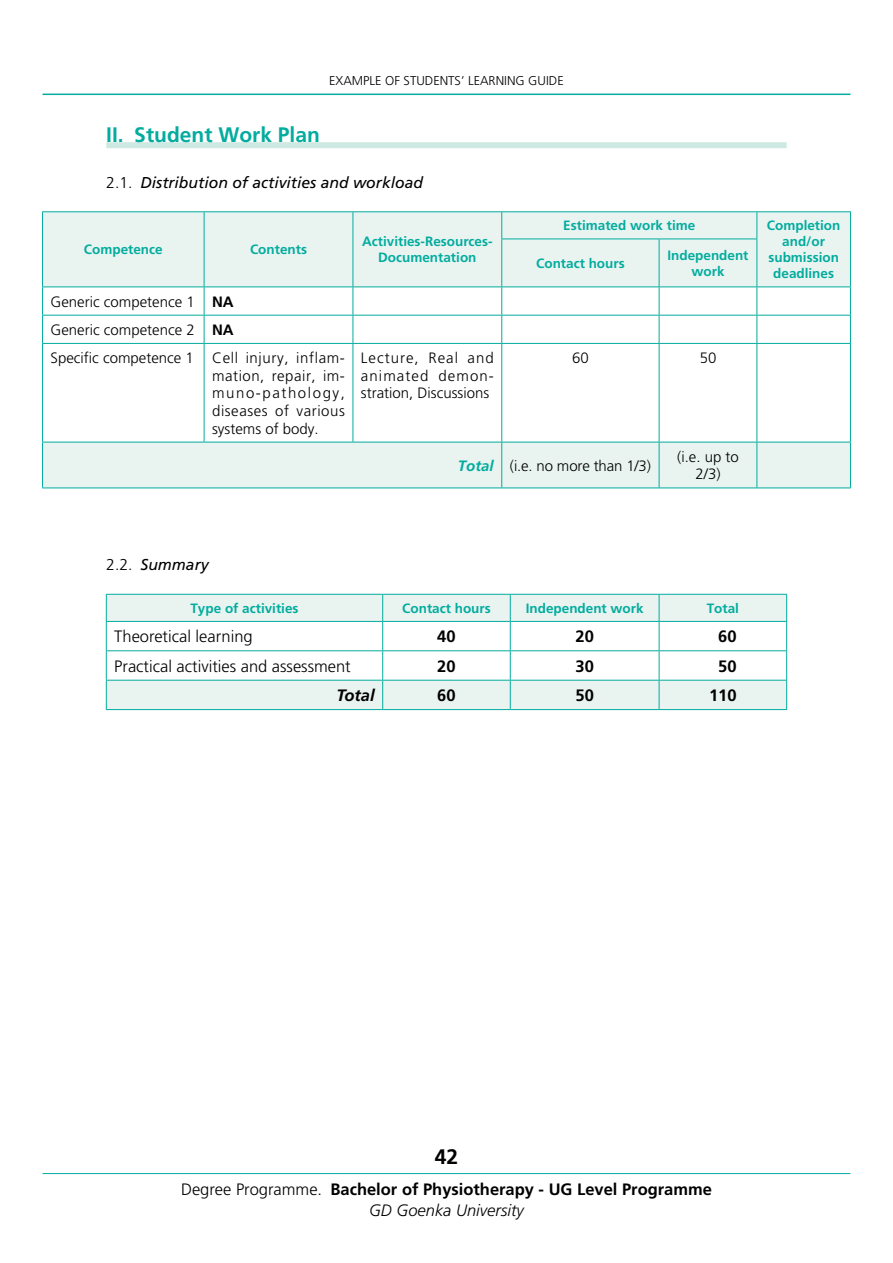
<style>
.page{position:relative;width:893px;height:1263px;background:#fff}
.page>*{position:absolute;margin:0;border:0;box-sizing:border-box;transform-origin:0 0}
.t1{font:700 21px "Frutiger LT Std";color:#03ac9e}
.t2{font:700 21px "Frutiger LT Std";color:#000}
.t3{font:700 16.5px/21px "Frutiger LT Std";color:#000;text-align:center}
.t4{font:300 16.5px "Frutiger LT Std";color:#000}
.t5{font:italic 700 16.5px "Frutiger LT Std";color:#000}
.t6{font:italic 15.75px "Frutiger LT Std";color:#000}
.t7{font:300 15px/17.5px "Frutiger LT Std";color:#000;text-align:justify}
.t8{font:700 13.5px/16px "Frutiger LT Std";color:#03ac9e;text-align:center}
.t9{font:300 12.75px "Frutiger LT Std";color:#000}
.s1{font-weight:300;font-style:normal}
.s2{font-weight:700}
.s3{font-weight:700;font-style:italic;color:#03ac9e}
.s4{font-weight:300}
.s5{font-weight:300;font-style:italic}
</style>
<div class="page">
<hr style="left:43px;top:94px;width:807px;height:1px;background:#03ac9e">
<hr style="left:43px;top:1173px;width:807px;height:1px;background:#03ac9e">
<div style="left:106px;top:142px;width:681px;height:6px;background:#cee8e2"></div>
<svg style="left:43px;top:212px;width:807px;height:276px"></svg>
<hr style="left:42px;top:211px;width:162px;height:1px;background:#03ac9e">
<svg style="left:42px;top:212px;width:1px;height:27px"></svg>
<hr style="left:204px;top:211px;width:149px;height:1px;background:#03ac9e">
<svg style="left:204px;top:212px;width:1px;height:27px"></svg>
<hr style="left:353px;top:211px;width:149px;height:1px;background:#03ac9e">
<svg style="left:353px;top:212px;width:1px;height:27px"></svg>
<hr style="left:42px;top:239px;width:1px;height:47px;background:#03ac9e">
<hr style="left:204px;top:239px;width:1px;height:47px;background:#03ac9e">
<hr style="left:353px;top:239px;width:1px;height:47px;background:#03ac9e">
<hr style="left:502px;top:211px;width:157px;height:1px;background:#03ac9e">
<svg style="left:501px;top:212px;width:1px;height:27px"></svg>
<hr style="left:659px;top:211px;width:98px;height:1px;background:#03ac9e">
<hr style="left:757px;top:211px;width:94px;height:1px;background:#03ac9e">
<svg style="left:756px;top:212px;width:1px;height:27px"></svg>
<svg style="left:850px;top:212px;width:1px;height:27px"></svg>
<hr style="left:850px;top:239px;width:1px;height:47px;background:#03ac9e">
<hr style="left:501px;top:239px;width:158px;height:1px;background:#03ac9e">
<hr style="left:501px;top:239px;width:1px;height:47px;background:#03ac9e">
<hr style="left:659px;top:239px;width:98px;height:1px;background:#03ac9e">
<hr style="left:659px;top:239px;width:1px;height:47px;background:#03ac9e">
<hr style="left:756px;top:239px;width:1px;height:47px;background:#03ac9e">
<hr style="left:42px;top:286px;width:162px;height:1px;background:#03ac9e">
<hr style="left:204px;top:286px;width:149px;height:1px;background:#03ac9e">
<hr style="left:353px;top:286px;width:149px;height:1px;background:#03ac9e">
<hr style="left:502px;top:286px;width:157px;height:1px;background:#03ac9e">
<hr style="left:659px;top:286px;width:98px;height:1px;background:#03ac9e">
<hr style="left:757px;top:286px;width:94px;height:1px;background:#03ac9e">
<hr style="left:42px;top:315px;width:162px;height:1px;background:#03ac9e">
<svg style="left:42px;top:287px;width:1px;height:56px"></svg>
<hr style="left:204px;top:315px;width:149px;height:1px;background:#03ac9e">
<svg style="left:204px;top:287px;width:1px;height:56px"></svg>
<hr style="left:353px;top:315px;width:149px;height:1px;background:#03ac9e">
<svg style="left:353px;top:287px;width:1px;height:56px"></svg>
<hr style="left:502px;top:315px;width:157px;height:1px;background:#03ac9e">
<svg style="left:501px;top:287px;width:1px;height:56px"></svg>
<hr style="left:659px;top:315px;width:98px;height:1px;background:#03ac9e">
<svg style="left:659px;top:287px;width:1px;height:56px"></svg>
<hr style="left:757px;top:315px;width:94px;height:1px;background:#03ac9e">
<svg style="left:756px;top:287px;width:1px;height:56px"></svg>
<svg style="left:850px;top:287px;width:1px;height:56px"></svg>
<hr style="left:42px;top:343px;width:162px;height:1px;background:#03ac9e">
<hr style="left:42px;top:344px;width:1px;height:98px;background:#03ac9e">
<hr style="left:204px;top:343px;width:149px;height:1px;background:#03ac9e">
<hr style="left:204px;top:344px;width:1px;height:98px;background:#03ac9e">
<hr style="left:353px;top:343px;width:149px;height:1px;background:#03ac9e">
<hr style="left:353px;top:344px;width:1px;height:98px;background:#03ac9e">
<hr style="left:502px;top:343px;width:157px;height:1px;background:#03ac9e">
<hr style="left:501px;top:344px;width:1px;height:98px;background:#03ac9e">
<hr style="left:659px;top:343px;width:98px;height:1px;background:#03ac9e">
<hr style="left:659px;top:344px;width:1px;height:98px;background:#03ac9e">
<hr style="left:757px;top:343px;width:94px;height:1px;background:#03ac9e">
<hr style="left:756px;top:344px;width:1px;height:98px;background:#03ac9e">
<hr style="left:850px;top:344px;width:1px;height:98px;background:#03ac9e">
<hr style="left:42px;top:442px;width:162px;height:1px;background:#03ac9e">
<hr style="left:42px;top:442px;width:1px;height:46px;background:#03ac9e">
<hr style="left:204px;top:442px;width:149px;height:1px;background:#03ac9e">
<hr style="left:353px;top:442px;width:149px;height:1px;background:#03ac9e">
<hr style="left:502px;top:442px;width:157px;height:1px;background:#03ac9e">
<hr style="left:501px;top:442px;width:1px;height:46px;background:#03ac9e">
<hr style="left:659px;top:442px;width:98px;height:1px;background:#03ac9e">
<hr style="left:659px;top:442px;width:1px;height:46px;background:#03ac9e">
<hr style="left:757px;top:442px;width:94px;height:1px;background:#03ac9e">
<hr style="left:756px;top:442px;width:1px;height:46px;background:#03ac9e">
<hr style="left:850px;top:442px;width:1px;height:46px;background:#03ac9e">
<hr style="left:42px;top:488px;width:162px;height:1px;background:#03ac9e">
<hr style="left:204px;top:488px;width:149px;height:1px;background:#03ac9e">
<hr style="left:353px;top:488px;width:149px;height:1px;background:#03ac9e">
<hr style="left:502px;top:488px;width:157px;height:1px;background:#03ac9e">
<hr style="left:659px;top:488px;width:98px;height:1px;background:#03ac9e">
<hr style="left:757px;top:488px;width:94px;height:1px;background:#03ac9e">
<svg style="left:107px;top:595px;width:679px;height:114px;fill:#e9f4f1"></svg>
<hr style="left:106px;top:594px;width:277px;height:1px;background:#03ac9e">
<hr style="left:383px;top:594px;width:127px;height:1px;background:#03ac9e">
<hr style="left:510px;top:594px;width:149px;height:1px;background:#03ac9e">
<hr style="left:659px;top:594px;width:128px;height:1px;background:#03ac9e">
<hr style="left:106px;top:621px;width:277px;height:1px;background:#03ac9e">
<hr style="left:383px;top:621px;width:127px;height:1px;background:#03ac9e">
<hr style="left:510px;top:621px;width:149px;height:1px;background:#03ac9e">
<hr style="left:659px;top:621px;width:128px;height:1px;background:#03ac9e">
<hr style="left:106px;top:650px;width:277px;height:1px;background:#03ac9e">
<hr style="left:383px;top:650px;width:127px;height:1px;background:#03ac9e">
<hr style="left:510px;top:650px;width:149px;height:1px;background:#03ac9e">
<hr style="left:659px;top:650px;width:128px;height:1px;background:#03ac9e">
<hr style="left:106px;top:680px;width:277px;height:1px;background:#03ac9e">
<svg style="left:106px;top:595px;width:1px;height:114px"></svg>
<hr style="left:383px;top:680px;width:127px;height:1px;background:#03ac9e">
<svg style="left:382px;top:595px;width:1px;height:114px"></svg>
<hr style="left:510px;top:680px;width:149px;height:1px;background:#03ac9e">
<svg style="left:510px;top:595px;width:1px;height:114px"></svg>
<hr style="left:659px;top:680px;width:128px;height:1px;background:#03ac9e">
<svg style="left:659px;top:595px;width:1px;height:114px"></svg>
<svg style="left:786px;top:595px;width:1px;height:114px"></svg>
<hr style="left:106px;top:709px;width:277px;height:1px;background:#03ac9e">
<hr style="left:383px;top:709px;width:127px;height:1px;background:#03ac9e">
<hr style="left:510px;top:709px;width:149px;height:1px;background:#03ac9e">
<hr style="left:659px;top:709px;width:128px;height:1px;background:#03ac9e">
<p class="t9" style="left:329px;top:73px;width:23px">Example</p>
<p class="t9" style="left:385px;top:73px;width:33px">of Students</p>
<p class="t9" style="left:461px;top:73px;width:21px">’ Learning</p>
<p class="t9" style="left:528px;top:73px;width:17px">Guide</p>
<h1 class="t1" style="left:106px;top:123px;width:215px">II. Student Work Plan</h1>
<p class="t6" style="left:106px;top:173px;width:318px"><span class="s1">2.1.</span> Distribution of activities and workload</p>
<p class="t8" style="left:84px;top:242px;width:80px">Competence</p>
<p class="t8" style="left:250px;top:242px;width:58px">Contents</p>
<p class="t8" style="left:362px;top:234px;width:132px">Activities-Resources-<br>Documentation</p>
<p class="t8" style="left:563px;top:218px;width:134px">Estimated work time</p>
<p class="t8" style="left:767px;top:218px;width:75px">Completion and/or submission deadlines</p>
<p class="t8" style="left:536px;top:255px;width:90px">Contact hours</p>
<p class="t8" style="left:667px;top:247px;width:83px">Independent work</p>
<p class="t7" style="left:51px;top:288px;width:296px;line-height:28.2px;text-align:left">Generic competence 1 <span class="s2">NA<br></span>Generic competence 2 <span class="s2">NA<br></span>Specific competence 1 Cell injury, inflam-</p>
<p class="t7" style="left:212px;top:367px;width:134px">mation, repair, im&shy;muno-pathology, diseases of various systems of body.</p>
<p class="t7" style="left:361px;top:349px;width:134px">Lecture, Real and animated demon&shy;stration, Discussions</p>
<p class="t7" style="left:572px;top:349px;width:18px">60</p>
<p class="t7" style="left:700px;top:349px;width:18px">50</p>
<p class="t7" style="left:458px;top:457px;width:194px"><span class="s3">Total</span> (i.e. no more than 1/3)</p>
<p class="t7" style="left:677px;top:448px;width:63px;text-align:center">(i.e. up to<br>2/3)</p>
<p class="t6" style="left:106px;top:556px;width:104px"><span class="s1">2.2.</span> Summary</p>
<p class="t8" style="left:190px;top:600px;width:110px">Type of activities</p>
<p class="t8" style="left:402px;top:600px;width:90px">Contact hours</p>
<p class="t8" style="left:526px;top:600px;width:119px">Independent work</p>
<p class="t8" style="left:707px;top:600px;width:34px">Total</p>
<p class="t4" style="left:114px;top:627px;width:140px">Theoretical learning</p>
<p class="t3" style="left:437px;top:626px;width:20px">40</p>
<p class="t3" style="left:575px;top:626px;width:20px">20</p>
<p class="t3" style="left:718px;top:626px;width:20px">60</p>
<p class="t4" style="left:114px;top:657px;width:238px">Practical activities and assessment</p>
<p class="t3" style="left:437px;top:655px;width:20px">20</p>
<p class="t3" style="left:575px;top:655px;width:20px">30</p>
<p class="t3" style="left:718px;top:655px;width:20px">50</p>
<p class="t5" style="left:336px;top:686px;width:40px">Total</p>
<p class="t3" style="left:437px;top:685px;width:20px">60</p>
<p class="t3" style="left:575px;top:685px;width:20px">50</p>
<p class="t3" style="left:709px;top:685px;width:29px">110</p>
<h1 class="t2" style="left:435px;top:1144px;width:25px">42</h1>
<p class="t3" style="left:181px;top:1179px;width:532px"><span class="s4">Degree Programme.</span> Bachelor of Physiotherapy - UG Level Programme<br><span class="s5">GD Goenka University</span></p>
</div>
